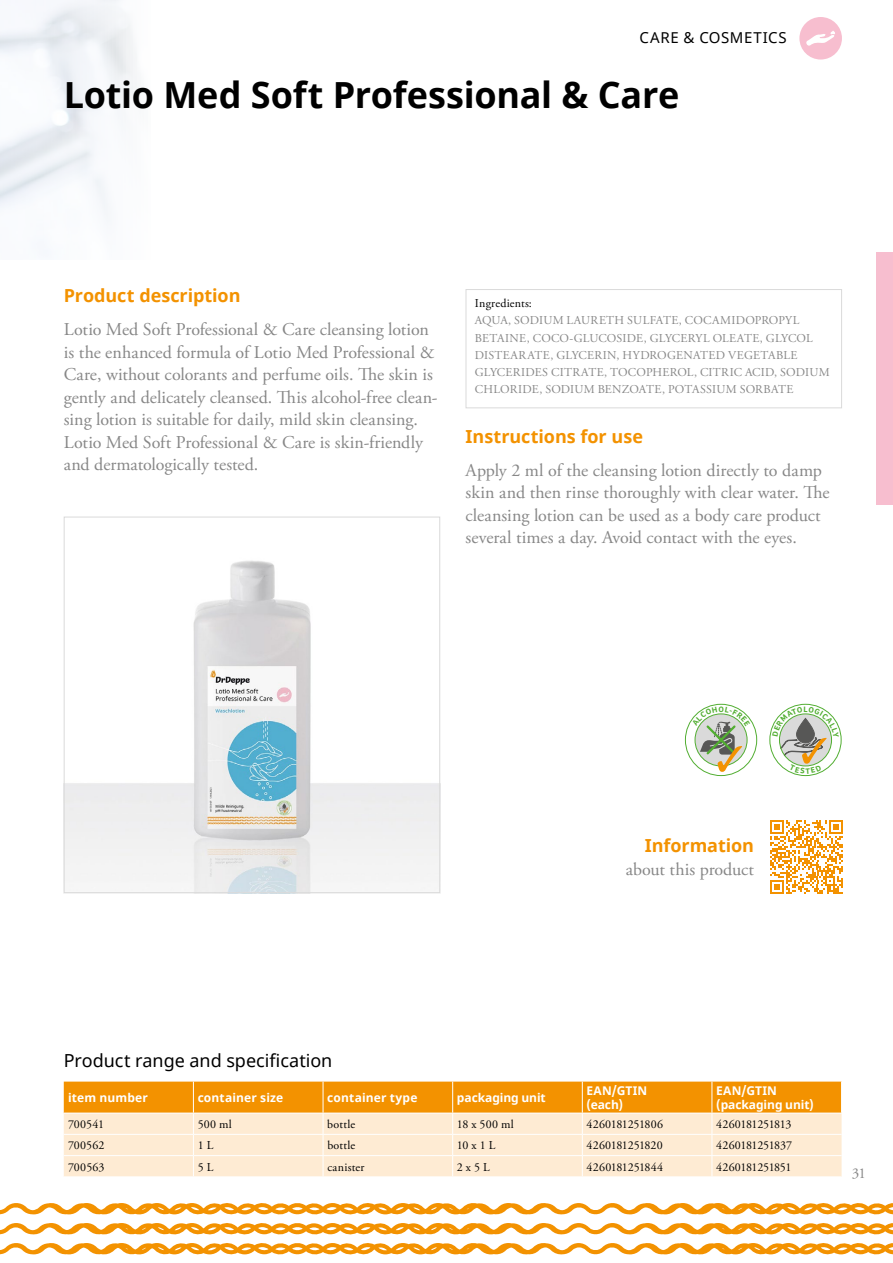
<style>
.page{position:relative;width:893px;height:1263px;background:#fff}
.page>*{position:absolute;margin:0;border:0;box-sizing:border-box;transform-origin:0 0}
.t1{font:700 36px "Noto Sans";letter-spacing:-.005em;color:#000}
.t2{font:18px/22.5px "Adobe Garamond Pro";color:#878787}
.t3{font:700 18px "Noto Sans";letter-spacing:-.005em;color:#f39200}
.t4{font:18px "Noto Sans";color:#000}
.t5{font:15px "Noto Sans";letter-spacing:.045em;color:#000}
.t6{font:15px "Adobe Garamond Pro";color:#878787}
.t7{font:12px/17.2px "Adobe Garamond Pro";letter-spacing:.015em;color:#878787}
.t8{font:12px "Adobe Garamond Pro";color:#000}
.t9{font:700 12px/14.4px "Noto Sans";letter-spacing:.01em;color:#fff}
.t10{font:12px "Adobe Garamond Pro";letter-spacing:-.025em;color:#000}
.t11{font:12px "Adobe Garamond Pro";letter-spacing:.02em;color:#000}
</style>
<div class="page">
<svg style="left:0;top:1203px;width:893px;height:12px"></svg>
<svg style="left:0;top:1223px;width:893px;height:12px"></svg>
<svg style="left:0;top:1243px;width:893px;height:11px"></svg>
<div style="left:799px;top:17px;width:43px;height:43px;background:#f7becf;border-radius:50%"></div>
<svg style="left:806px;top:31px;width:29px;height:15px"></svg>
<div style="left:876px;top:253px;width:17px;height:252px;background:#f7becf"></div>
<div style="left:769px;top:704px;width:73px;height:72px;border:1px solid #52ae32;border-radius:50%"></div>
<div style="left:685px;top:704px;width:72px;height:72px;border:1px solid #52ae32;border-radius:50%"></div>
<svg style="left:770px;top:820px;width:73px;height:73px"></svg>
<div style="left:466px;top:289px;width:376px;height:119px;border:1px solid #dadada"></div>
<img style="left:66px;top:560px;width:372px;height:331px">
<div style="left:64px;top:517px;width:376px;height:376px;border:1px solid #dadada"></div>
<svg style="left:64px;top:1081px;width:778px;height:95px;background:#facf90"></svg>
<svg style="left:772px;top:706px;width:67px;height:67px"></svg>
<svg style="left:692px;top:706px;width:58px;height:66px"></svg>
<p class="t5" style="left:639px;top:27px;width:149px">CARE &amp; COSMETICS</p>
<h1 class="t1" style="left:64px;top:69px;width:617px">Lotio Med Soft Professional &amp; Care</h1>
<p class="t3" style="left:64px;top:283px;width:178px">Product description</p>
<p class="t2" style="left:64px;top:319px;width:375px">Lotio Med Soft Professional &amp; Care cleansing lotion is the enhanced formula of Lotio Med Professional &amp; Care, without colorants and perfume oils. The skin is gently and delicately cleansed. This alcohol-free clean&shy;sing lotion is suitable for daily, mild skin cleansing.<br>Lotio Med Soft Professional &amp; Care is skin-friendly and dermatologically tested.</p>
<p class="t8" style="left:475px;top:296px;width:59px">Ingredients:</p>
<p class="t7" style="left:475px;top:312px;width:356px">AQUA, SODIUM LAURETH SULFATE, COCAMIDOPROPYL BETAINE, COCO-GLUCOSIDE, GLYCERYL OLEATE, GLYCOL DISTEARATE, GLYCERIN, HYDROGENATED VEGETABLE GLYCERIDES CITRATE, TOCOPHEROL, CITRIC ACID, SODIUM CHLORIDE, SODIUM BENZOATE, POTASSIUM SORBATE</p>
<p class="t3" style="left:466px;top:423px;width:179px">Instructions for use</p>
<p class="t2" style="left:466px;top:459px;width:366px">Apply 2 ml of the cleansing lotion directly to damp skin and then rinse thoroughly with clear water. The cleansing lotion can be used as a body care product several times a day. Avoid contact with the eyes.</p>
<p class="t3" style="left:645px;top:833px;width:111px">Information</p>
<p class="t2" style="left:626px;top:858px;width:130px">about this product</p>
<p class="t4" style="left:64px;top:1048px;width:270px">Product range and specification</p>
<p class="t9" style="left:68px;top:1091px;width:81px">item number</p>
<p class="t9" style="left:198px;top:1091px;width:87px">container size</p>
<p class="t9" style="left:327px;top:1091px;width:92px">container type</p>
<p class="t9" style="left:457px;top:1091px;width:90px">packaging unit</p>
<p class="t9" style="left:587px;top:1084px;width:62px">EAN/GTIN (each)</p>
<p class="t9" style="left:716px;top:1084px;width:99px">EAN/GTIN (packaging unit)</p>
<p class="t8" style="left:68px;top:1117px;width:38px">700541</p>
<p class="t8" style="left:198px;top:1117px;width:36px">500 ml</p>
<p class="t8" style="left:327px;top:1117px;width:29px">bottle</p>
<p class="t8" style="left:457px;top:1117px;width:58px">18 x 500 ml</p>
<p class="t8" style="left:587px;top:1117px;width:78px">4260181251806</p>
<p class="t10" style="left:716px;top:1117px;width:77px">4260181251813</p>
<p class="t8" style="left:68px;top:1138px;width:38px">700562</p>
<p class="t8" style="left:198px;top:1138px;width:17px">1 L</p>
<p class="t8" style="left:327px;top:1138px;width:29px">bottle</p>
<p class="t8" style="left:457px;top:1138px;width:40px">10 x 1 L</p>
<p class="t8" style="left:587px;top:1138px;width:78px">4260181251820</p>
<p class="t8" style="left:716px;top:1138px;width:77px">4260181251837</p>
<p class="t8" style="left:68px;top:1159px;width:38px">700563</p>
<p class="t8" style="left:198px;top:1159px;width:17px">5 L</p>
<p class="t11" style="left:327px;top:1159px;width:39px">canister</p>
<p class="t8" style="left:457px;top:1159px;width:34px">2 x 5 L</p>
<p class="t8" style="left:587px;top:1159px;width:78px">4260181251844</p>
<p class="t10" style="left:716px;top:1159px;width:77px">4260181251851</p>
<p class="t6" style="left:852px;top:1164px;width:16px">31</p>
</div>
